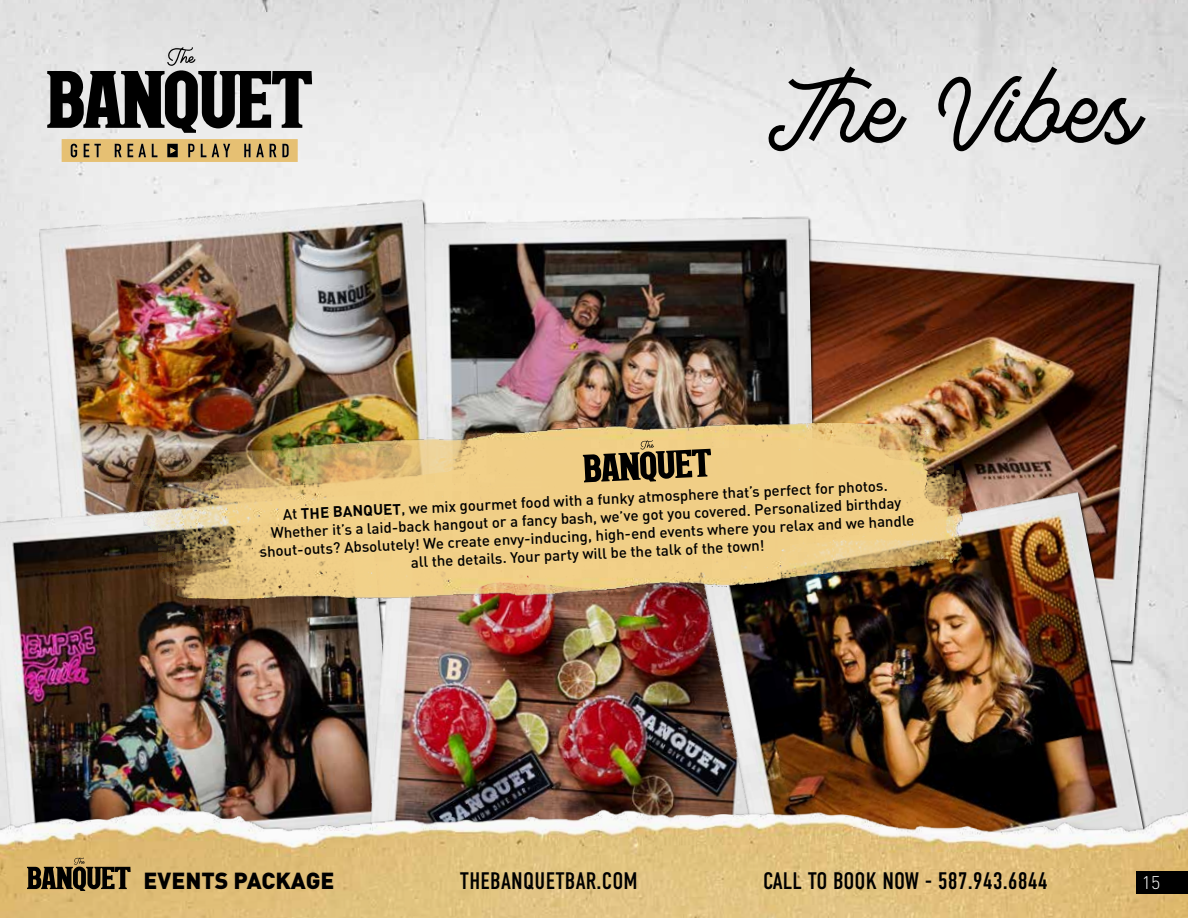
<style>
.page{position:relative;width:1188px;height:918px;background:#fff}
.page>*{position:absolute;margin:0;border:0;box-sizing:border-box;transform-origin:0 0}
.t1{font:106.8px "Madgue Script";color:#000}
.t2{font:23.85px "DIN Condensed";color:#000}
.t3{font:900 22.95px "DIN Pro";color:#000}
.t4{font:300 18px "DIN Pro";color:#fff}
.t5{font:500 15px/17.9px "DIN Pro";color:#000;text-align:center}
.s1{font-weight:700}
</style>
<div class="page">
<img style="left:819px;top:237px;width:340px;height:425px">
<img style="left:39px;top:199px;width:415px;height:293px">
<img style="left:0;top:492px;width:364px;height:311px">
<img style="left:424px;top:216px;width:391px;height:207px">
<img style="left:364px;top:598px;width:336px;height:205px">
<img style="left:700px;top:491px;width:454px;height:312px">
<svg style="left:47px;top:47px;width:265px;height:86px;background:#7e7e7e"></svg>
<svg style="left:62px;top:139px;width:236px;height:23px;background:#c2a365"></svg>
<img style="left:0;top:803px;width:1188px;height:115px">
<svg style="left:27px;top:858px;width:104px;height:33px;background:#78653e"></svg>
<div style="left:1137px;top:871px;width:51px;height:23px;background:#000"></div>
<img style="left:133px;top:423px;width:832px;height:175px">
<svg style="left:583px;top:440px;width:128px;height:46px;background:#8e7a4f"></svg>
<h1 class="t1" style="left:769px;top:46px;width:374px">The Vibes</h1>
<p class="t5" style="left:257px;top:508px;width:657px;rotate:-3deg">At <span class="s1">THE BANQUET</span>, we mix gourmet food with a funky atmosphere that’s perfect for photos.<br>Whether it’s a laid-back hangout or a fancy bash, we’ve got you covered. Personalized birthday shout-outs? Absolutely! We create envy-inducing, high-end events where you relax and we handle all the details. Your party will be the talk of the town!</p>
<h3 class="t3" style="left:144px;top:865px;width:192px">EVENTS PACKAGE</h3>
<h2 class="t2" style="left:460px;top:868px;width:179px">THEBANQUETBAR.COM</h2>
<h2 class="t2" style="left:763px;top:868px;width:286px">CALL TO BOOK NOW - 587.943.6844</h2>
<p class="t4" style="left:1142px;top:870px;width:20px">15</p>
</div>
